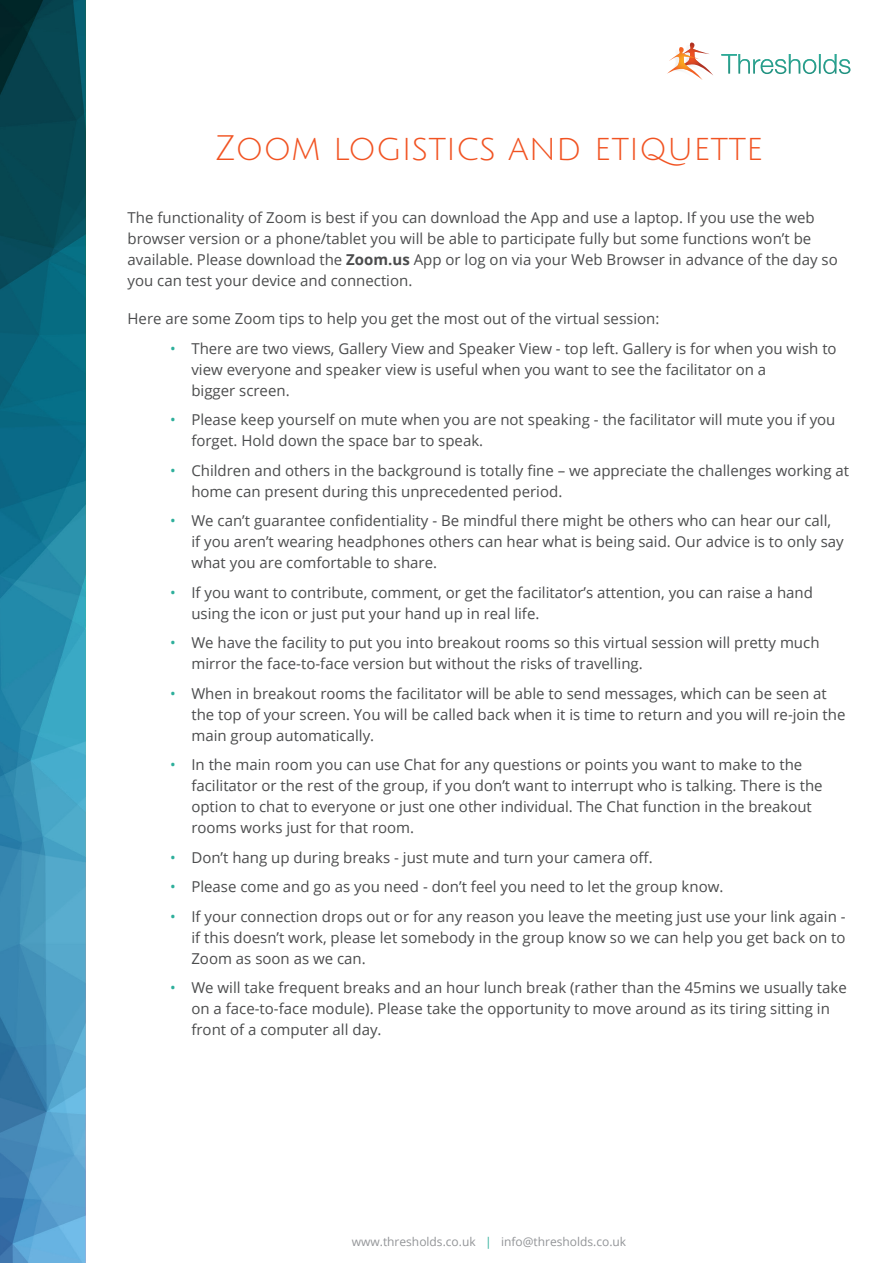
<style>
.page{position:relative;width:893px;height:1263px;background:#fff}
.page>*{position:absolute;margin:0;border:0;box-sizing:border-box;transform-origin:0 0}
.t1{font:34.5px "Julius Sans One";color:#f15322}
.t2{font:15px/21px "Open Sans";color:#4b4c4d}
.t3{font:12px "Open Sans";color:#939598}
.s1{font-weight:700}
.s2{color:#2eaf9b}
</style>
<div class="page">
<svg style="left:0;top:0;width:85px;height:1263px"></svg>
<svg style="left:667px;top:42px;width:46px;height:38px"></svg>
<svg style="left:672px;top:49px;width:24px;height:23px"></svg>
<svg style="left:721px;top:54px;width:129px;height:20px"></svg>
<h1 class="t1" style="left:215px;top:130px;width:550px">Zoom logistics and etiquette</h1>
<p class="t2" style="left:128px;top:207px;width:712px">The functionality of Zoom is best if you can download the App and use a laptop. If you use the web browser version or a phone/tablet you will be able to participate fully but some functions won’t be available. Please download the <span class="s1">Zoom.us</span> App or log on via your Web Browser in advance of the day so you can test your device and connection.</p>
<p class="t2" style="left:128px;top:308px;width:533px">Here are some Zoom tips to help you get the most out of the virtual session:</p>
<p class="t2" style="left:191px;top:337px;width:647px;text-indent:-21px"><span class="s2">•</span> There are two views, Gallery View and Speaker View - top left. Gallery is for when you wish to view everyone and speaker view is useful when you want to see the facilitator on a<br>bigger screen.</p>
<p class="t2" style="left:191px;top:409px;width:646px;text-indent:-21px"><span class="s2">•</span> Please keep yourself on mute when you are not speaking - the facilitator will mute you if you forget. Hold down the space bar to speak.</p>
<p class="t2" style="left:191px;top:459px;width:659px;text-indent:-21px"><span class="s2">•</span> Children and others in the background is totally fine – we appreciate the challenges working at home can present during this unprecedented period.</p>
<p class="t2" style="left:191px;top:510px;width:654px;text-indent:-21px"><span class="s2">•</span> We can’t guarantee confidentiality - Be mindful there might be others who can hear our call,<br>if you aren’t wearing headphones others can hear what is being said. Our advice is to only say what you are comfortable to share.</p>
<p class="t2" style="left:191px;top:581px;width:623px;text-indent:-21px"><span class="s2">•</span> If you want to contribute, comment, or get the facilitator’s attention, you can raise a hand using the icon or just put your hand up in real life.</p>
<p class="t2" style="left:191px;top:632px;width:630px;text-indent:-21px"><span class="s2">•</span> We have the facility to put you into breakout rooms so this virtual session will pretty much mirror the face-to-face version but without the risks of travelling.</p>
<p class="t2" style="left:191px;top:682px;width:656px;text-indent:-21px"><span class="s2">•</span> When in breakout rooms the facilitator will be able to send messages, which can be seen at the top of your screen. You will be called back when it is time to return and you will re-join the main group automatically.</p>
<p class="t2" style="left:191px;top:754px;width:633px;text-indent:-21px"><span class="s2">•</span> In the main room you can use Chat for any questions or points you want to make to the facilitator or the rest of the group, if you don’t want to interrupt who is talking. There is the option to chat to everyone or just one other individual. The Chat function in the breakout rooms works just for that room.</p>
<p class="t2" style="left:170px;top:846px;width:484px"><span class="s2">•</span> Don’t hang up during breaks - just mute and turn your camera off.</p>
<p class="t2" style="left:170px;top:876px;width:555px"><span class="s2">•</span> Please come and go as you need - don’t feel you need to let the group know.</p>
<p class="t2" style="left:191px;top:905px;width:656px;text-align:justify;text-indent:-21px"><span class="s2">•</span> If your connection drops out or for any reason you leave the meeting just use your link again - if this doesn’t work, please let somebody in the group know so we can help you get back on to Zoom as soon as we can.</p>
<p class="t2" style="left:191px;top:977px;width:657px;text-indent:-21px"><span class="s2">•</span> We will take frequent breaks and an hour lunch break (rather than the 45mins we usually take on a face-to-face module). Please take the opportunity to move around as its tiring sitting in front of a computer all day.</p>
<p class="t3" style="left:352px;top:1234px;width:276px">www.thresholds.co.uk <span class="s2">|</span> info@thresholds.co.uk</p>
</div>
